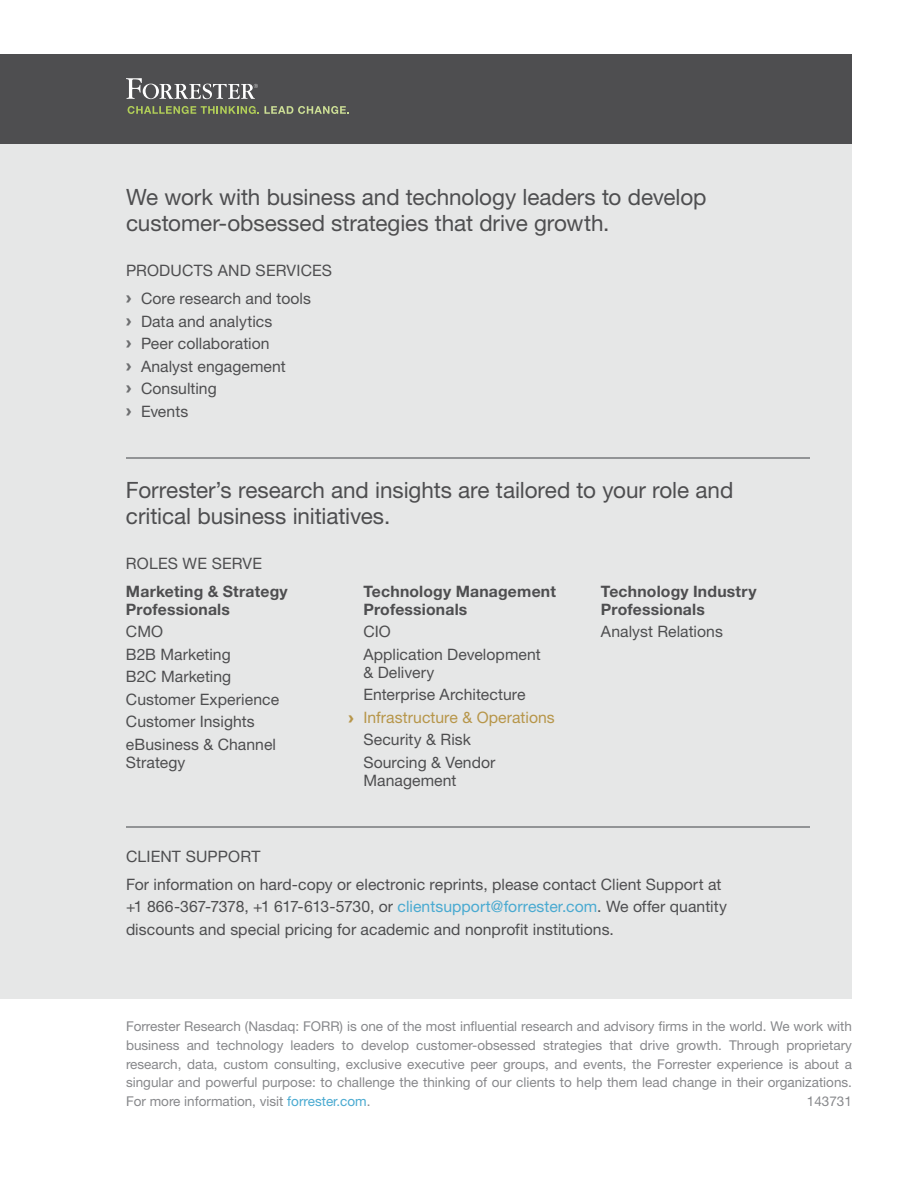
<style>
.page{position:relative;width:918px;height:1188px;background:#fff}
.page>*{position:absolute;margin:0;border:0;box-sizing:border-box;transform-origin:0 0}
.t1{font:22.5px/26.2px "Helvetica Neue LT Std";letter-spacing:-.005em;color:#4e4e50}
.t2{font:15.75px/22.5px "Helvetica Neue LT Std";letter-spacing:.005em;color:#4e4e50}
.t3{font:700 15.75px/18px "Helvetica Neue LT Std";letter-spacing:.01em;color:#4e4e50}
.t4{font:15.75px "Helvetica Neue LT Std";letter-spacing:.005em;color:#b7964a}
.t5{font:13.5px/18.8px "Helvetica Neue LT Std";color:#87888b;text-align:justify}
.s1{font-family:"Arial";font-weight:900;color:#6d6e70}
.s2{font-family:"Arial";font-weight:900}
.s3{color:#4aaad1}
</style>
<div class="page">
<div style="left:0;top:54px;width:852px;height:112px;background:#4e4e50"></div>
<div style="left:0;top:144px;width:852px;height:855px;background:#e6e7e7"></div>
<hr style="left:126px;top:458px;width:684px;height:1px;background:#929496">
<hr style="left:126px;top:826px;width:684px;height:2px;background:#929496">
<svg style="left:128px;top:106px;width:131px;height:8px"></svg>
<svg style="left:265px;top:106px;width:84px;height:8px"></svg>
<svg style="left:126px;top:78px;width:132px;height:21px"></svg>
<h1 class="t1" style="left:126px;top:184px;width:582px">We work with business and technology leaders to develop customer-obsessed strategies that drive growth.</h1>
<p class="t2" style="left:126px;top:256px;width:208px;line-height:28.2px">PRODUCTS AND SERVICES <span class="s1">›</span> Core research and tools</p>
<p class="t2" style="left:126px;top:310px;width:161px"><span class="s1">›</span> Data and analytics<br><span class="s1">›</span> Peer collaboration<br><span class="s1">›</span> Analyst engagement <span class="s1">›</span> Consulting<br><span class="s1">›</span> Events</p>
<h1 class="t1" style="left:126px;top:476px;width:609px">Forrester’s research and insights are tailored to your role and critical business initiatives.</h1>
<p class="t2" style="left:126px;top:552px;width:138px">ROLES WE SERVE</p>
<p class="t3" style="left:126px;top:582px;width:163px">Marketing &amp; Strategy<br>Professionals</p>
<p class="t2" style="left:126px;top:620px;width:155px">CMO<br>B2B Marketing<br>B2C Marketing<br>Customer Experience<br>Customer Insights eBusiness &amp; Channel</p>
<p class="t2" style="left:126px;top:751px;width:61px">Strategy</p>
<p class="t3" style="left:363px;top:582px;width:194px">Technology Management<br>Professionals</p>
<p class="t2" style="left:363px;top:620px;width:179px">CIO<br>Application Development</p>
<p class="t2" style="left:363px;top:661px;width:72px">&amp; Delivery</p>
<p class="t2" style="left:363px;top:683px;width:164px">Enterprise Architecture</p>
<p class="t4" style="left:348px;top:708px;width:208px"><span class="s2">›</span> Infrastructure &amp; Operations</p>
<p class="t2" style="left:363px;top:728px;width:109px">Security &amp; Risk</p>
<p class="t2" style="left:363px;top:751px;width:134px">Sourcing &amp; Vendor</p>
<p class="t2" style="left:363px;top:769px;width:95px">Management</p>
<p class="t3" style="left:601px;top:582px;width:157px">Technology Industry<br>Professionals</p>
<p class="t2" style="left:601px;top:620px;width:124px">Analyst Relations</p>
<p class="t2" style="left:126px;top:842px;width:597px;line-height:28.2px">CLIENT SUPPORT<br>For information on hard-copy or electronic reprints, please contact Client Support at</p>
<p class="t2" style="left:126px;top:895px;width:602px">+1 866-367-7378, +1 617-613-5730, or <span class="s3">clientsupport@forrester.com</span>. We offer quantity discounts and special pricing for academic and nonprofit institutions.</p>
<p class="t5" style="left:126px;top:1017px;width:728px">Forrester Research (Nasdaq: FORR) is one of the most influential research and advisory firms in the world. We work with business and technology leaders to develop customer-obsessed strategies that drive growth. Through proprietary research, data, custom consulting, exclusive executive peer groups, and events, the Forrester experience is about a singular and powerful purpose: to challenge the thinking of our clients to help them lead change in their organizations.<br>For more information, visit <span class="s3">forrester.com</span>.</p>
<p class="t5" style="left:807px;top:1092px;width:47px">143731</p>
</div>
